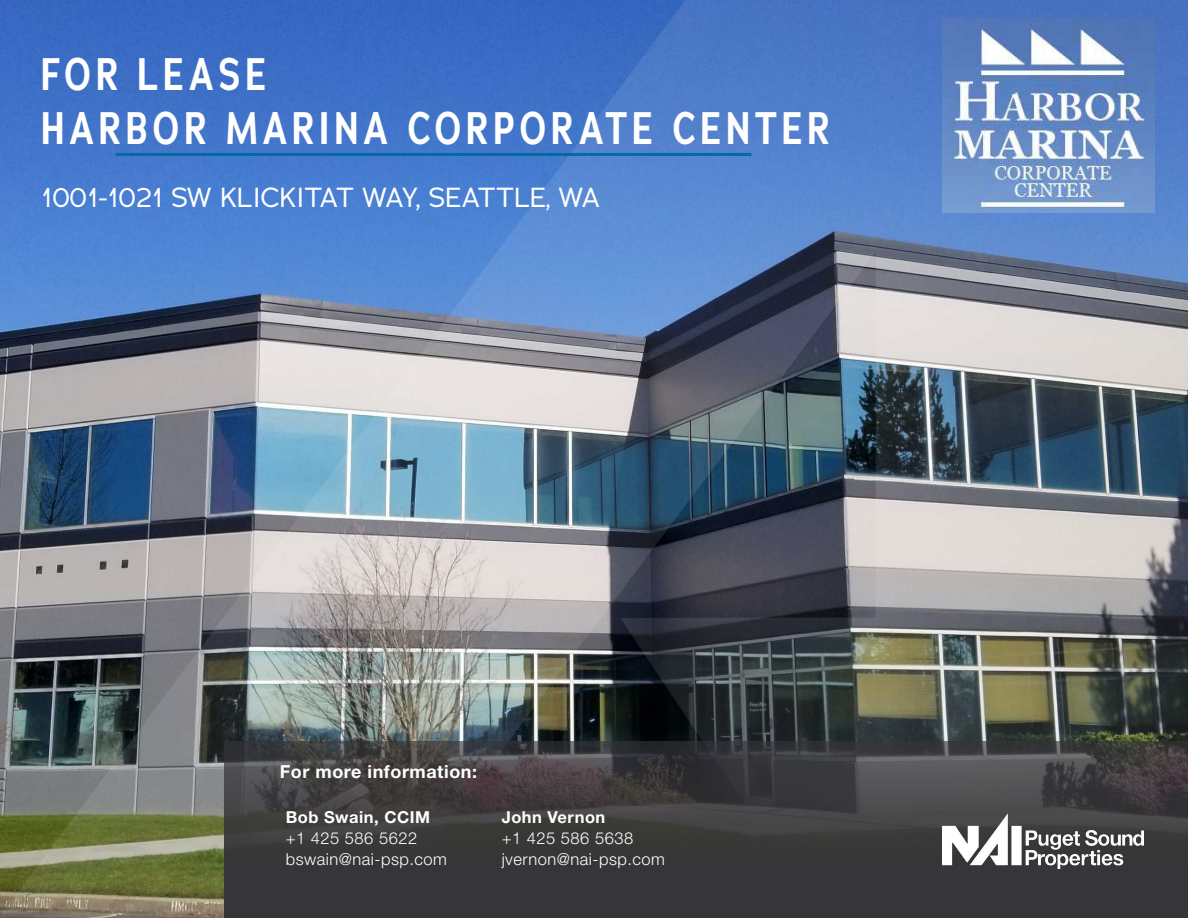
<style>
.page{position:relative;width:1188px;height:918px;background:#fff}
.page>*{position:absolute;margin:0;border:0;box-sizing:border-box;transform-origin:0 0}
.t1{font:600 45px/54px "Adrianna Condensed";letter-spacing:.105em;color:#fff}
.t2{font:27px "Adrianna";color:#fff}
.t3{font:700 18px "Helvetica Neue LT Std";letter-spacing:.03em;color:#fff}
.t4{font:300 16.5px "Helvetica Neue LT Std";letter-spacing:.03em;color:#fff}
.t5{font:700 16.5px "Helvetica Neue LT Std";letter-spacing:.03em;color:#fff}
</style>
<div class="page">
<img style="left:0;top:0;width:1188px;height:918px">
<svg style="left:224px;top:742px;width:964px;height:176px;background:#3d3b3e"></svg>
<img style="left:943px;top:813px;width:201px;height:55px">
<hr style="left:115px;top:153px;width:636px;height:3px;background:#006ca0">
<img style="left:943px;top:18px;width:211px;height:195px">
<p class="t1" style="left:42px;top:48px;width:790px">FOR LEASE<br>HARBOR MARINA CORPORATE CENTER</p>
<p class="t2" style="left:41px;top:180px;width:560px">1001-1021 SW KLICKITAT WAY, SEATTLE, WA</p>
<p class="t3" style="left:280px;top:760px;width:199px">For more information:</p>
<p class="t5" style="left:286px;top:807px;width:146px">Bob Swain, CCIM</p>
<p class="t4" style="left:286px;top:828px;width:133px">+1 425 586 5622</p>
<p class="t4" style="left:286px;top:849px;width:163px">bswain@nai-psp.com</p>
<p class="t5" style="left:502px;top:807px;width:105px">John Vernon</p>
<p class="t4" style="left:502px;top:828px;width:133px">+1 425 586 5638</p>
<p class="t4" style="left:502px;top:849px;width:165px">jvernon@nai-psp.com</p>
</div>
